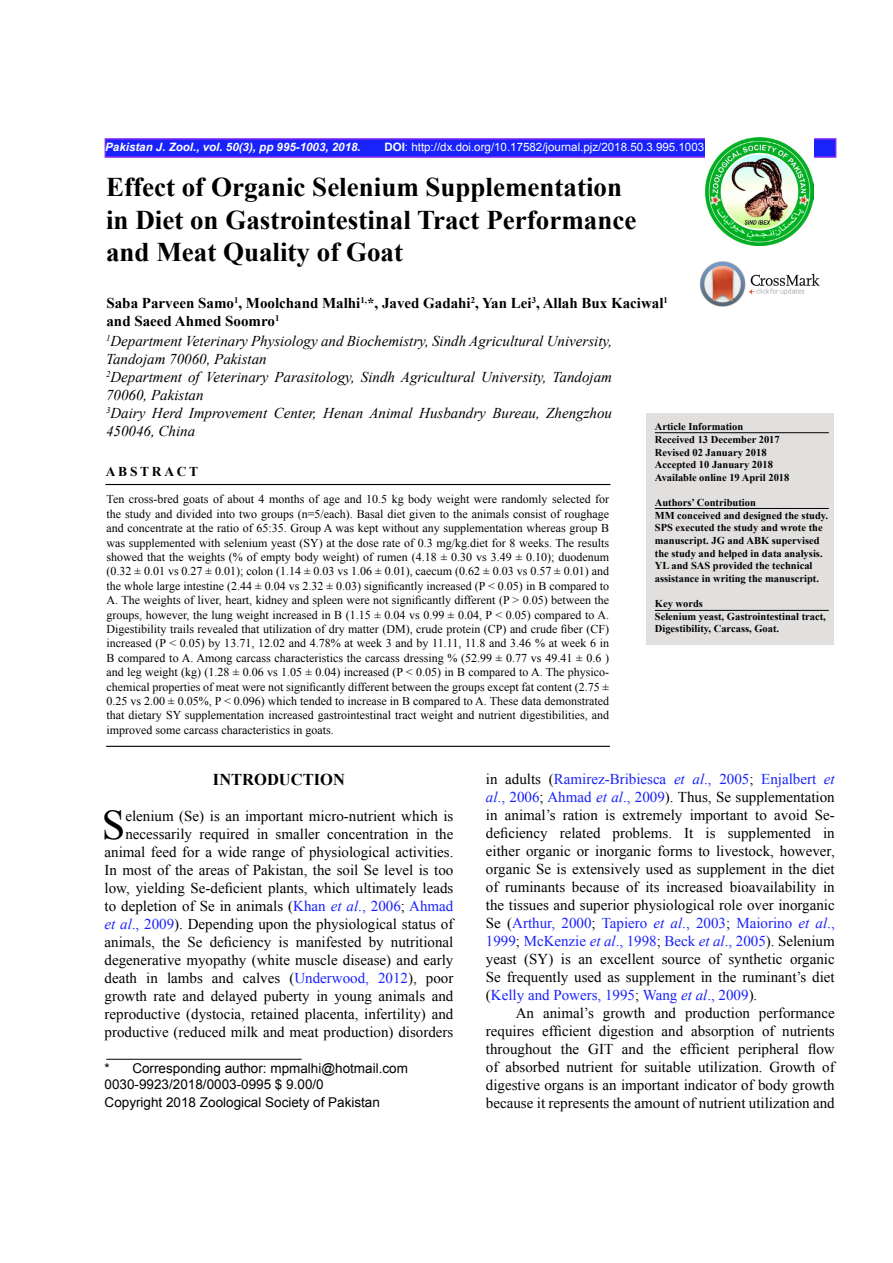
<style>
.page{position:relative;width:893px;height:1263px;background:#fff}
.page>*{position:absolute;margin:0;border:0;box-sizing:border-box;transform-origin:0 0}
.t1{font:42.15px "Times New Roman";color:#000}
.t2{font:700 27px/32.4px "Times New Roman";color:#000}
.t3{font:700 16.5px "Times New Roman";color:#000}
.t4{font:15px/18px "Times New Roman";color:#000;text-align:justify}
.t5{font:italic 15px/18px "Times New Roman";color:#000}
.t6{font:700 15px/18px "Times New Roman";color:#000}
.t7{font:13.5px/16.2px "Arial";color:#000}
.t8{font:700 13.5px "Times New Roman";letter-spacing:.2em;color:#000}
.t9{font:12px/14.4px "Times New Roman";color:#000;text-align:justify}
.t10{font:11.55px "Arial";color:#fff}
.t11{font:italic 700 11.55px "Arial";color:#fff}
.t12{font:700 10.5px/12.6px "Times New Roman";color:#000}
.s1{font-weight:700}
.s2{color:#1922fb}
.s3{font-style:italic;color:#1922fb}
</style>
<div class="page">
<img style="left:700px;top:261px;width:120px;height:45px">
<div style="left:105px;top:138px;width:731px;height:20px;background:#1922fb;border:2px solid #8027fb"></div>
<img style="left:706px;top:138px;width:108px;height:108px">
<div style="left:646px;top:414px;width:187px;height:231px;background:#e2e0df"></div>
<hr style="left:655px;top:508px;width:174px;height:1px;background:#000">
<hr style="left:105px;top:484px;width:505px;height:1px;background:#000">
<hr style="left:106px;top:746px;width:504px;height:1px;background:#000">
<hr style="left:655px;top:432px;width:174px;height:1px;background:#000">
<hr style="left:106px;top:1059px;width:196px;height:1px;background:#000">
<hr style="left:655px;top:610px;width:174px;height:1px;background:#000">
<p class="t11" style="left:105px;top:139px;width:257px">Pakistan J. Zool., vol. 50(3), pp 995-1003, 2018.</p>
<p class="t10" style="left:384px;top:140px;width:321px"><span class="s1">DOI</span>: http://dx.doi.org/10.17582/journal.pjz/2018.50.3.995.1003</p>
<h2 class="t2" style="left:106px;top:171px;width:532px">Effect of Organic Selenium Supplementation in Diet on Gastrointestinal Tract Performance and Meat Quality of Goat</h2>
<p class="t6" style="left:106px;top:293px;width:563px">Saba Parveen Samo<sup>1</sup>, Moolchand Malhi<sup>1,</sup>*, Javed Gadahi<sup>2</sup>, Yan Lei<sup>3</sup>, Allah Bux Kaciwal<sup>1 </sup>and Saeed Ahmed Soomro<sup>1</sup></p>
<p class="t5" style="left:106px;top:331px;width:507px"><sup>1</sup>Department Veterinary Physiology and Biochemistry, Sindh Agricultural University, Tandojam 70060, Pakistan<br><sup>2</sup>Department of Veterinary Parasitology, Sindh Agricultural University, Tandojam 70060, Pakistan<br><sup>3</sup>Dairy Herd Improvement Center, Henan Animal Husbandry Bureau, Zhengzhou 450046, China</p>
<p class="t12" style="left:655px;top:420px;width:136px">Article Information<br>Received 13 December 2017<br>Revised 02 January 2018<br>Accepted 10 January 2018<br>Available online 19 April 2018</p>
<p class="t12" style="left:655px;top:496px;width:175px">Authors’ Contribution<br>MM conceived and designed the study.<br>SPS executed the study and wrote the manuscript. JG and ABK supervised the study and helped in data analysis.<br>YL and SAS provided the technical assistance in writing the manuscript.</p>
<p class="t12" style="left:655px;top:597px;width:172px">Key words<br>Selenium yeast, Gastrointestinal tract,<br>Digestibility, Carcass, Goat.</p>
<p class="t8" style="left:106px;top:462px;width:94px">ABSTRACT</p>
<p class="t9" style="left:107px;top:492px;width:504px">Ten cross-bred goats of about 4 months of age and 10.5 kg body weight were randomly selected for the study and divided into two groups (n=5/each). Basal diet given to the animals consist of roughage and concentrate at the ratio of 65:35. Group A was kept without any supplementation whereas group B was supplemented with selenium yeast (SY) at the dose rate of 0.3 mg/kg.diet for 8 weeks. The results showed that the weights (% of empty body weight) of rumen (4.18 ± 0.30 vs 3.49 ± 0.10); duodenum (0.32 ± 0.01 vs 0.27 ± 0.01); colon (1.14 ± 0.03 vs 1.06 ± 0.01), caecum (0.62 ± 0.03 vs 0.57 ± 0.01) and the whole large intestine (2.44 ± 0.04 vs 2.32 ± 0.03) significantly increased (P &lt; 0.05) in B compared to A. The weights of liver, heart, kidney and spleen were not significantly different (P &gt; 0.05) between the groups, however, the lung weight increased in B (1.15 ± 0.04 vs 0.99 ± 0.04, P &lt; 0.05) compared to A.<br>Digestibility trails revealed that utilization of dry matter (DM), crude protein (CP) and crude fiber (CF) increased (P &lt; 0.05) by 13.71, 12.02 and 4.78% at week 3 and by 11.11, 11.8 and 3.46 % at week 6 in B compared to A. Among carcass characteristics the carcass dressing % (52.99 ± 0.77 vs 49.41 ± 0.6 ) and leg weight (kg) (1.28 ± 0.06 vs 1.05 ± 0.04) increased (P &lt; 0.05) in B compared to A. The physico&shy;chemical properties of meat were not significantly different between the groups except fat content (2.75 ± 0.25 vs 2.00 ± 0.05%, P &lt; 0.096) which tended to increase in B compared to A. These data demonstrated that dietary SY supplementation increased gastrointestinal tract weight and nutrient digestibilities, and improved some carcass characteristics in goats.</p>
<p class="t3" style="left:213px;top:768px;width:133px">INTRODUCTION</p>
<h1 class="t1" style="left:102px;top:797px;width:25px">S</h1>
<p class="t4" style="left:486px;top:770px;width:350px">in adults (<span class="s2">Ramirez-Bribiesca</span> <span class="s3">et al</span><span class="s2">., 2005</span>; <span class="s2">Enjalbert</span> <span class="s3">et al</span><span class="s2">., 2006</span>; <span class="s2">Ahmad</span> <span class="s3">et al</span><span class="s2">., 2009</span>). Thus, Se supplementation in animal’s ration is extremely important to avoid Se&shy;deficiency related problems. It is supplemented in either organic or inorganic forms to livestock, however, organic Se is extensively used as supplement in the diet of ruminants because of its increased bioavailability in the tissues and superior physiological role over inorganic Se (<span class="s2">Arthur, 2000</span>; <span class="s2">Tapiero</span> <span class="s3">et al</span><span class="s2">., 2003</span>; <span class="s2">Maiorino</span> <span class="s3">et al</span><span class="s2">., 1999</span>; <span class="s2">McKenzie</span> <span class="s3">et al</span><span class="s2">., 1998</span>; <span class="s2">Beck</span> <span class="s3">et al</span><span class="s2">., 2005</span>). Selenium yeast (SY) is an excellent source of synthetic organic Se frequently used as supplement in the ruminant’s diet (<span class="s2">Kelly and Powers, 1995</span>; <span class="s2">Wang</span> <span class="s3">et al</span><span class="s2">., 2009</span>).</p>
<p class="t4" style="left:486px;top:1004px;width:350px;text-indent:30px">An animal’s growth and production performance requires efficient digestion and absorption of nutrients throughout the GIT and the efficient peripheral flow of absorbed nutrient for suitable utilization. Growth of digestive organs is an important indicator of body growth because it represents the amount of nutrient utilization and</p>
<p class="t4" style="left:105px;top:807px;width:350px;text-align:right">elenium (Se) is an important micro-nutrient which is necessarily required in smaller concentration in the animal feed for a wide range of physiological activities.<br>In most of the areas of Pakistan, the soil Se level is too low, yielding Se-deficient plants, which ultimately leads to depletion of Se in animals (<span class="s2">Khan</span> <span class="s3">et al</span><span class="s2">., 2006</span>; <span class="s2">Ahmad </span><span class="s3">et al</span><span class="s2">., 2009</span>). Depending upon the physiological status of animals, the Se deficiency is manifested by nutritional degenerative myopathy (white muscle disease) and early death in lambs and calves (<span class="s2">Underwood, 2012</span>), poor growth rate and delayed puberty in young animals and reproductive (dystocia, retained placenta, infertility) and productive (reduced milk and meat production) disorders</p>
<p class="t7" style="left:105px;top:1060px;width:305px">* Corresponding author: mpmalhi@hotmail.com<br>0030-9923/2018/0003-0995 $ 9.00/0</p>
<p class="t7" style="left:105px;top:1095px;width:277px">Copyright 2018 Zoological Society of Pakistan</p>
</div>
